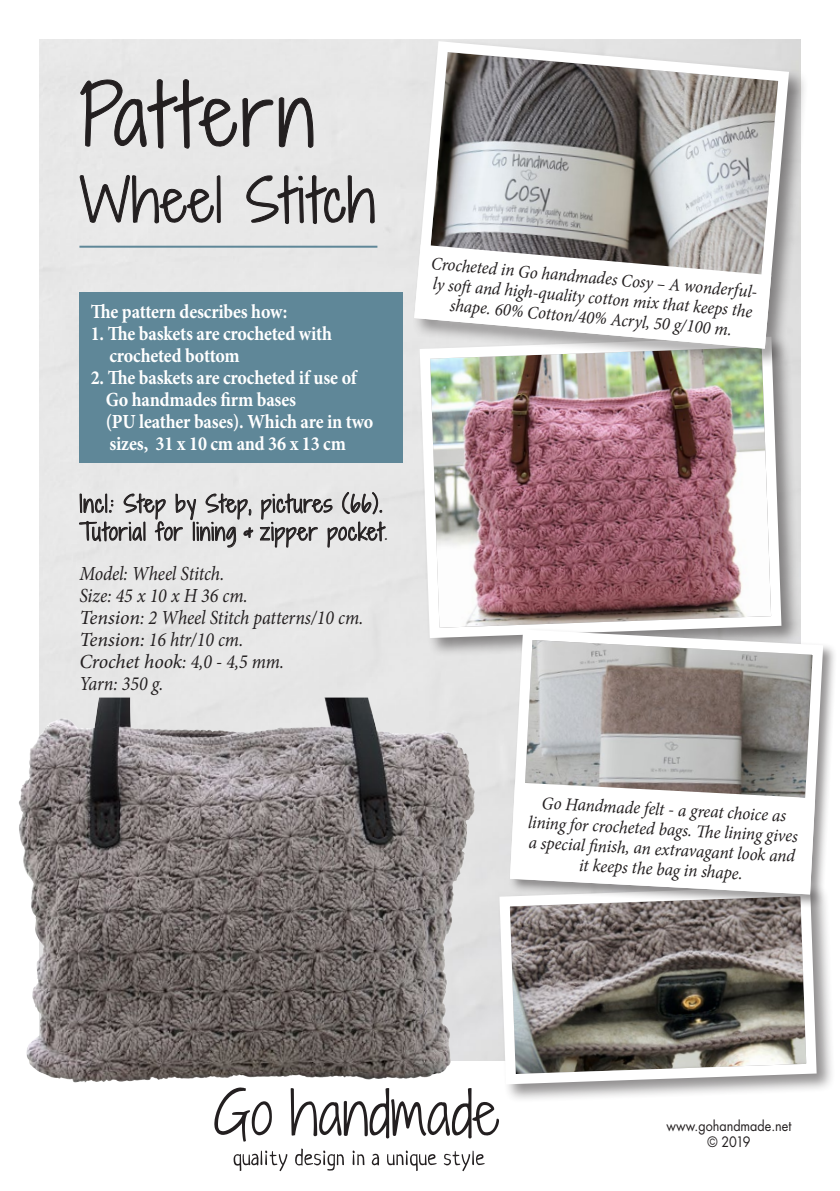
<style>
.page{position:relative;width:840px;height:1191px;background:#fff}
.page>*{position:absolute;margin:0;border:0;box-sizing:border-box;transform-origin:0 0}
.t1{font:300 80px "Shadows Into";letter-spacing:.05em;color:#231f20}
.t2{font:300 56px "Shadows Into";letter-spacing:.025em;color:#231f20}
.t3{font:300 22px/28px "Shadows Into";letter-spacing:.05em;color:#231f20}
.t4{font:700 20px/22px "Minion Pro";letter-spacing:-.01em;color:#fff;scale:.9 1}
.t5{font:italic 20px/22px "Minion Pro";letter-spacing:-.005em;color:#231f20;scale:.9 1}
.t6{font:italic 18px/20px "Minion Pro";color:#231f20;text-align:center;scale:.95 1}
.t7{font:italic 18px/20px "Minion Pro";color:#231f20;text-align:center;scale:.94 1}
.t8{font:14px/16px "Futura Std";color:#231f20;text-align:center;scale:.9 1}
</style>
<div class="page">
<img style="left:40px;top:40px;width:464px;height:1020px">
<div style="left:79px;top:292px;width:324px;height:170px;background:#5f8798"></div>
<svg style="left:80px;top:79px;width:193px;height:69px;background:#d3d3d3"></svg>
<svg style="left:279px;top:97px;width:34px;height:50px;background:#c9c8c8"></svg>
<svg style="left:80px;top:175px;width:140px;height:50px;background:#ccc"></svg>
<svg style="left:246px;top:175px;width:128px;height:49px;background:#cacaca"></svg>
<svg style="left:79px;top:462px;width:174px;height:93px;background:#cdcdcd"></svg>
<svg style="left:260px;top:492px;width:125px;height:55px;background:#bcbbbc"></svg>
<hr style="left:79px;top:246px;width:298px;height:2px;background:#5f8798">
<img style="left:19px;top:697px;width:312px;height:352px">
<svg style="left:214px;top:1087px;width:58px;height:54px"></svg>
<svg style="left:290px;top:1088px;width:209px;height:50px"></svg>
<svg style="left:233px;top:1150px;width:54px;height:21px"></svg>
<svg style="left:295px;top:1148px;width:49px;height:23px"></svg>
<svg style="left:352px;top:1150px;width:27px;height:16px"></svg>
<svg style="left:387px;top:1150px;width:49px;height:21px"></svg>
<svg style="left:443px;top:1150px;width:41px;height:21px"></svg>
<div style="left:416px;top:334px;width:383px;height:323px;background:#231f20;opacity:.5"></div>
<img style="left:414px;top:368px;width:372px;height:275px">
<div style="left:497px;top:883px;width:338px;height:220px;background:#231f20;opacity:.5"></div>
<svg style="left:494px;top:880px;width:327px;height:209px;background:#898480"></svg>
<div style="left:508px;top:628px;width:329px;height:281px;background:#231f20;opacity:.5"></div>
<svg style="left:504px;top:624px;width:324px;height:275px"></svg>
<svg style="left:509px;top:782px;width:305px;height:112px"></svg>
<div style="left:411px;top:38px;width:397px;height:330px;background:#231f20;opacity:.5"></div>
<svg style="left:408px;top:38px;width:386px;height:316px;background:#adacac"></svg>
<svg style="left:414px;top:244px;width:356px;height:105px"></svg>
<h1 class="t1" style="left:79px;top:57px;width:236px">Pattern</h1>
<h2 class="t2" style="left:79px;top:160px;width:297px">Wheel Stitch</h2>
<p class="t4" style="left:91px;top:301px;width:220px">The pattern describes how:</p>
<p class="t4" style="left:109px;top:323px;width:249px;text-indent:-19px">1. The baskets are crocheted with crocheted bottom</p>
<p class="t4" style="left:106px;top:367px;width:299px;text-indent:-15px">2. The baskets are crocheted if use of<br>Go handmades firm bases<br>(PU leather bases). Which are in two sizes, 31 x 10 cm and 36 x 13 cm</p>
<p class="t3" style="left:79px;top:490px;width:309px">Incl.: Step by Step, pictures (66).<br>Tutorial for lining &amp; zipper pocket.</p>
<p class="t5" style="left:79px;top:562px;width:317px">Model: Wheel Stitch.<br>Size: 45 x 10 x H 36 cm.<br>Tension: 2 Wheel Stitch patterns/10 cm.<br>Tension: 16 htr/10 cm.<br>Crochet hook: 4,0 - 4,5 mm.<br>Yarn: 350 g.</p>
<p class="t7" style="left:432px;top:253px;width:353px;rotate:5deg">Crocheted in Go handmades Cosy – A wonderful&shy;ly soft and high-quality cotton mix that keeps the shape. 60% Cotton/40% Acryl, 50 g/100 m.</p>
<p class="t6" style="left:529px;top:792px;width:285px;rotate:3deg">Go Handmade felt - a great choice as lining for crocheted bags. Th e lining gives a special fi nish, an extravagant look and it keeps the bag in shape.</p>
<p class="t8" style="left:666px;top:1117px;width:140px">www.gohandmade.net © 2019</p>
</div>
